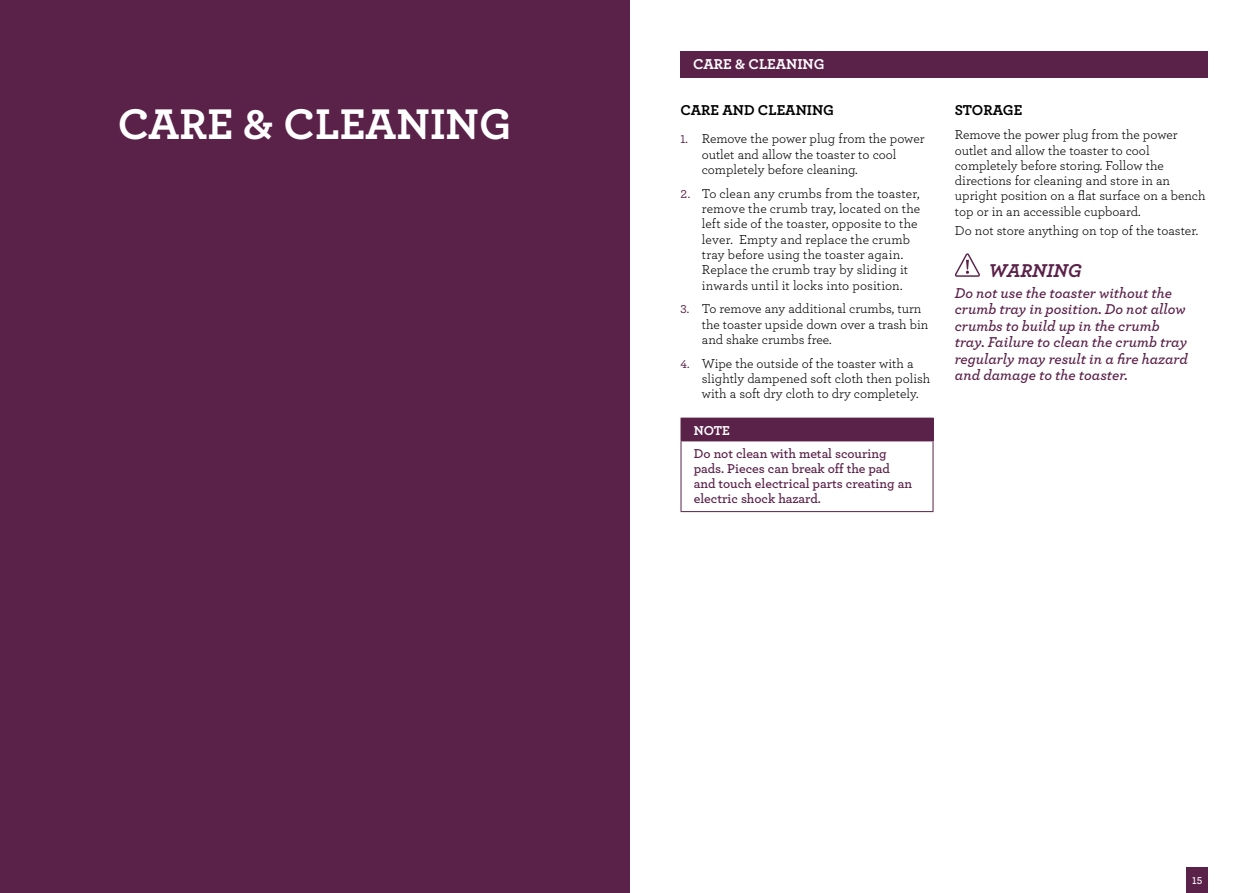
<style>
.page{position:relative;width:1259px;height:893px;background:#fff}
.page>*{position:absolute;margin:0;border:0;box-sizing:border-box;transform-origin:0 0}
.t1{font:45px "Archer Bold LF";color:#fff}
.t2{font:19.5px "Archer Bold LF Italic";color:#5a2149}
.t3{font:15px/16.5px "Archer Semibold LF Italic";color:#5a2149}
.t4{font:15px "Archer Bold LF";color:#000}
.t5{font:15px "Archer Bold LF";color:#fff}
.t6{font:13.5px/15.3px "Archer Book LF";color:#000}
.t7{font:13.5px/15px "Archer Semibold LF";color:#5a2149}
.t8{font:13.5px "Archer Bold LF";color:#fff}
.t9{font:10.5px "Archer Semibold LF";color:#fff}
.s1{font-family:"Archer Medium LF";font-size:12px;color:#5a2149}
</style>
<div class="page">
<div style="left:1186px;top:867px;width:22px;height:26px;background:#5a2149"></div>
<div style="left:0;top:0;width:629px;height:893px;background:#5a2149"></div>
<div style="left:680px;top:51px;width:528px;height:27px;background:#5a2149"></div>
<div style="left:681px;top:418px;width:252px;height:23px;background:#5a2149"></div>
<svg style="left:680px;top:419px;width:1px;height:21px"></svg>
<hr style="left:680px;top:418px;width:253px;height:1px;background:#5a2149">
<hr style="left:680px;top:441px;width:1px;height:70px;background:#5a2149">
<hr style="left:932px;top:441px;width:1px;height:70px;background:#5a2149">
<hr style="left:680px;top:511px;width:253px;height:1px;background:#5a2149">
<hr style="left:680px;top:440px;width:253px;height:1px;background:#5a2149">
<svg style="left:954px;top:253px;width:26px;height:24px"></svg>
<h1 class="t1" style="left:118px;top:96px;width:395px">CARE &amp; CLEANING</h1>
<p class="t5" style="left:693px;top:55px;width:21px">CARE</p>
<p class="t5" style="left:735px;top:55px;width:24px">&amp; CLEA</p>
<p class="t5" style="left:786px;top:55px;width:37px">NING</p>
<p class="t4" style="left:680px;top:101px;width:21px">CARE</p>
<p class="t4" style="left:722px;top:101px;width:46px">AND CLEA</p>
<p class="t4" style="left:795px;top:101px;width:37px">NING</p>
<p class="t6" style="left:702px;top:131px;width:224px;text-indent:-21px"><span class="s1">1.</span> Remove the power plug from the power outlet and allow the toaster to cool completely before cleaning.</p>
<p class="t6" style="left:702px;top:185px;width:220px;text-indent:-21px"><span class="s1">2.</span> To clean any crumbs from the toaster, remove the crumb tray, located on the left side of the toaster, opposite to the lever. Empty and replace the crumb tray before using the toaster again.<br>Replace the crumb tray by sliding it inwards until it locks into position.</p>
<p class="t6" style="left:702px;top:301px;width:228px;text-indent:-21px"><span class="s1">3.</span> To remove any additional crumbs, turn the toaster upside down over a trash bin and shake crumbs free.</p>
<p class="t6" style="left:702px;top:355px;width:230px;text-indent:-21px"><span class="s1">4.</span> Wipe the outside of the toaster with a slightly dampened soft cloth then polish with a soft dry cloth to dry completely.</p>
<p class="t8" style="left:694px;top:422px;width:38px">NOTE</p>
<p class="t7" style="left:694px;top:446px;width:220px">Do not clean with metal scouring pads. Pieces can break off the pad and touch electrical parts creating an electric shock hazard.</p>
<p class="t4" style="left:955px;top:101px;width:69px">STORAGE</p>
<p class="t6" style="left:955px;top:127px;width:252px">Remove the power plug from the power outlet and allow the toaster to cool completely before storing. Follow the directions for cleaning and store in an upright position on a flat surface on a bench top or in an accessible cupboard.</p>
<p class="t6" style="left:955px;top:223px;width:245px">Do not store anything on top of the toaster.</p>
<h2 class="t2" style="left:988px;top:258px;width:95px">WARNING</h2>
<p class="t3" style="left:955px;top:284px;width:234px">Do not use the toaster without the crumb tray in position. Do not allow crumbs to build up in the crumb tray. Failure to clean the crumb tray regularly may result in a fire hazard and damage to the toaster.</p>
<p class="t9" style="left:1192px;top:874px;width:12px">15</p>
</div>
